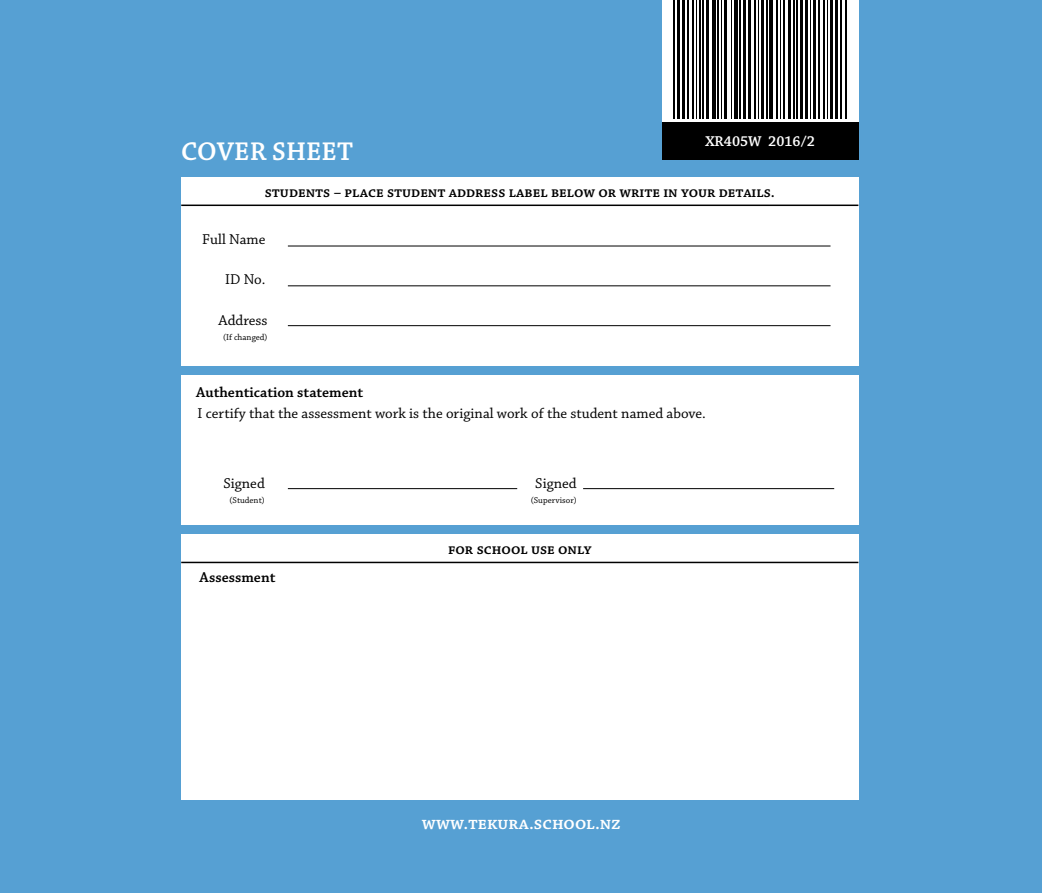
<style>
.page{position:relative;width:1042px;height:893px;background:#56a0d3}
.page>*{position:absolute;margin:0;border:0;box-sizing:border-box;transform-origin:0 0}
.t1{font:600 27px "Chaparral Pro";color:#fff}
.t2{font:600 18px "Chaparral Pro";color:#fff}
.t3{font:600 15px "Chaparral Pro";color:#000}
.t4{font:15px "Chaparral Pro";color:#000}
.t5{font:600 15px "Chaparral Pro";color:#fff}
.t6{font:9px "Chaparral Pro";color:#000}
</style>
<div class="page">
<div style="left:181px;top:375px;width:677px;height:149px;background:#fff"></div>
<div style="left:181px;top:534px;width:677px;height:266px;background:#fff"></div>
<hr style="left:181px;top:562px;width:677px;height:1px;background:#000">
<div style="left:181px;top:177px;width:677px;height:189px;background:#fff"></div>
<hr style="left:181px;top:205px;width:677px;height:1px;background:#000">
<hr style="left:288px;top:246px;width:542px;height:1px;background:#000">
<hr style="left:288px;top:286px;width:542px;height:1px;background:#000">
<hr style="left:288px;top:325px;width:542px;height:1px;background:#000">
<hr style="left:288px;top:488px;width:229px;height:1px;background:#000">
<hr style="left:583px;top:488px;width:251px;height:1px;background:#000">
<div style="left:662px;top:0;width:196px;height:160px;background:#fff"></div>
<div style="left:662px;top:122px;width:196px;height:38px;background:#000"></div>
<hr style="left:845px;top:0;width:1px;height:119px;background:#000">
<hr style="left:840px;top:0;width:1px;height:119px;background:#000">
<hr style="left:836px;top:0;width:2px;height:119px;background:#000">
<hr style="left:835px;top:0;width:1px;height:119px;background:#000">
<hr style="left:831px;top:0;width:2px;height:119px;background:#000">
<hr style="left:830px;top:0;width:1px;height:119px;background:#000">
<hr style="left:826px;top:0;width:2px;height:119px;background:#000">
<hr style="left:823px;top:0;width:1px;height:119px;background:#000">
<hr style="left:818px;top:0;width:1px;height:119px;background:#000">
<hr style="left:814px;top:0;width:2px;height:119px;background:#000">
<hr style="left:813px;top:0;width:1px;height:119px;background:#000">
<hr style="left:809px;top:0;width:2px;height:119px;background:#000">
<hr style="left:806px;top:0;width:2px;height:119px;background:#000">
<hr style="left:804px;top:0;width:2px;height:119px;background:#000">
<hr style="left:801px;top:0;width:2px;height:119px;background:#000">
<hr style="left:799px;top:0;width:2px;height:119px;background:#000">
<hr style="left:796px;top:0;width:2px;height:119px;background:#000">
<hr style="left:793px;top:0;width:1px;height:119px;background:#000">
<hr style="left:789px;top:0;width:2px;height:119px;background:#000">
<hr style="left:788px;top:0;width:1px;height:119px;background:#000">
<hr style="left:783px;top:0;width:1px;height:119px;background:#000">
<hr style="left:779px;top:0;width:2px;height:119px;background:#000">
<hr style="left:776px;top:0;width:1px;height:119px;background:#000">
<hr style="left:771px;top:0;width:1px;height:119px;background:#000">
<hr style="left:769px;top:0;width:2px;height:119px;background:#000">
<hr style="left:766px;top:0;width:1px;height:119px;background:#000">
<hr style="left:762px;top:0;width:2px;height:119px;background:#000">
<hr style="left:761px;top:0;width:1px;height:119px;background:#000">
<hr style="left:757px;top:0;width:2px;height:119px;background:#000">
<hr style="left:754px;top:0;width:2px;height:119px;background:#000">
<hr style="left:749px;top:0;width:2px;height:119px;background:#000">
<hr style="left:747px;top:0;width:2px;height:119px;background:#000">
<hr style="left:744px;top:0;width:2px;height:119px;background:#000">
<hr style="left:742px;top:0;width:2px;height:119px;background:#000">
<hr style="left:739px;top:0;width:2px;height:119px;background:#000">
<hr style="left:735px;top:0;width:2px;height:119px;background:#000">
<hr style="left:734px;top:0;width:1px;height:119px;background:#000">
<hr style="left:730px;top:0;width:2px;height:119px;background:#000">
<hr style="left:725px;top:0;width:2px;height:119px;background:#000">
<hr style="left:724px;top:0;width:1px;height:119px;background:#000">
<hr style="left:720px;top:0;width:2px;height:119px;background:#000">
<hr style="left:717px;top:0;width:2px;height:119px;background:#000">
<hr style="left:714px;top:0;width:1px;height:119px;background:#000">
<hr style="left:712px;top:0;width:2px;height:119px;background:#000">
<hr style="left:707px;top:0;width:2px;height:119px;background:#000">
<hr style="left:705px;top:0;width:2px;height:119px;background:#000">
<hr style="left:702px;top:0;width:2px;height:119px;background:#000">
<hr style="left:699px;top:0;width:1px;height:119px;background:#000">
<hr style="left:695px;top:0;width:2px;height:119px;background:#000">
<hr style="left:692px;top:0;width:1px;height:119px;background:#000">
<hr style="left:687px;top:0;width:1px;height:119px;background:#000">
<hr style="left:683px;top:0;width:2px;height:119px;background:#000">
<hr style="left:682px;top:0;width:1px;height:119px;background:#000">
<hr style="left:678px;top:0;width:2px;height:119px;background:#000">
<hr style="left:677px;top:0;width:1px;height:119px;background:#000">
<hr style="left:673px;top:0;width:2px;height:119px;background:#000">
<p class="t5" style="left:705px;top:133px;width:111px">XR405W 2016/2</p>
<h1 class="t1" style="left:181px;top:136px;width:173px">COVER SHEET</h1>
<p class="t3" style="left:265px;top:183px;width:511px">students – place student address label below or write in your details.</p>
<p class="t4" style="left:202px;top:231px;width:65px">Full Name</p>
<p class="t4" style="left:225px;top:271px;width:42px">ID No.</p>
<p class="t4" style="left:219px;top:312px;width:50px">Address</p>
<p class="t6" style="left:223px;top:332px;width:46px">(If changed)</p>
<p class="t3" style="left:196px;top:384px;width:168px">Authentication statement</p>
<p class="t4" style="left:198px;top:405px;width:510px">I certify that the assessment work is the original work of the student named above.</p>
<p class="t4" style="left:223px;top:475px;width:43px">Signed</p>
<p class="t6" style="left:230px;top:495px;width:37px">(Student)</p>
<p class="t3" style="left:200px;top:569px;width:77px">Assessment</p>
<p class="t4" style="left:535px;top:475px;width:43px">Signed</p>
<p class="t6" style="left:531px;top:496px;width:47px">(Supervisor)</p>
<p class="t3" style="left:448px;top:541px;width:145px">for school use only</p>
<p class="t2" style="left:422px;top:813px;width:200px">www.tekura.school.nz</p>
</div>
